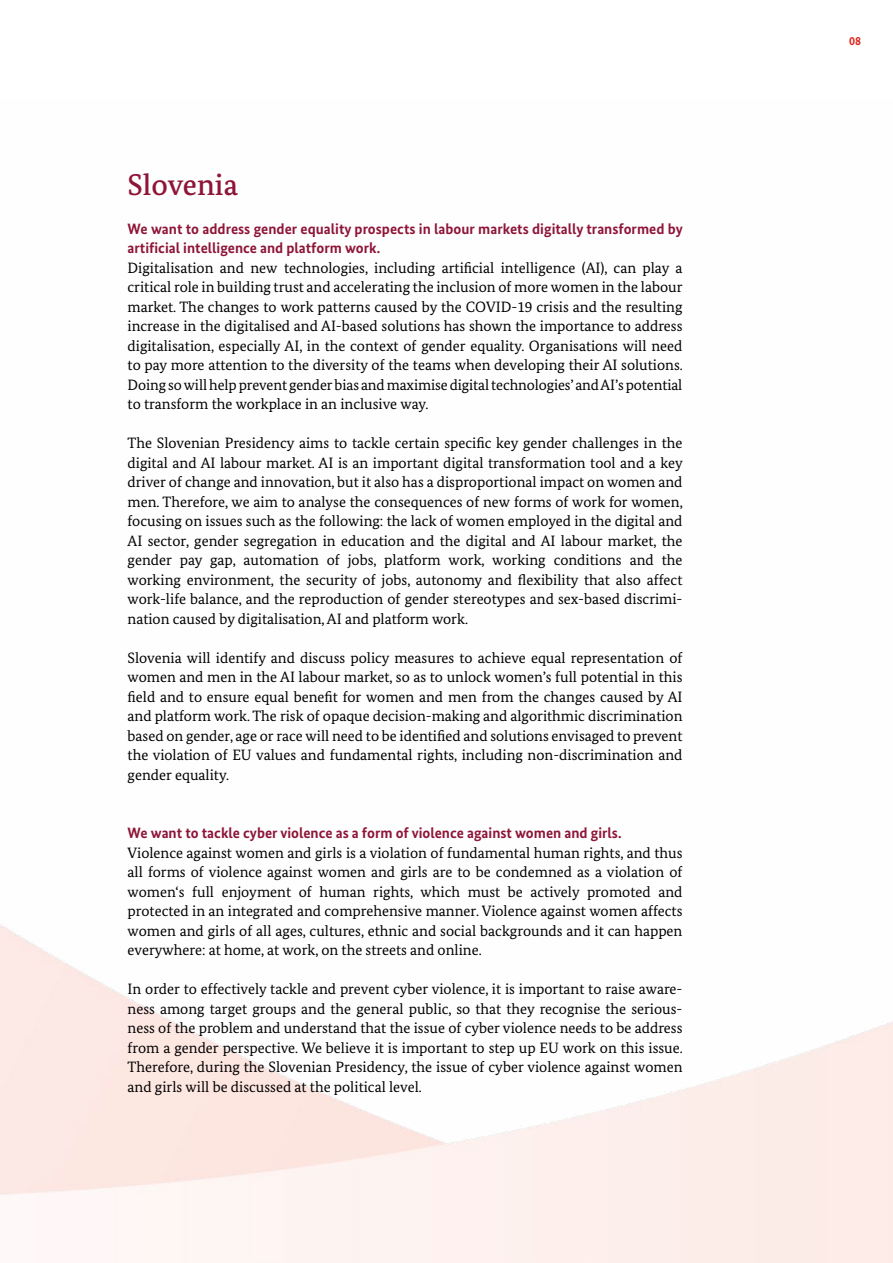
<style>
.page{position:relative;width:893px;height:1263px;background:#fff}
.page>*{position:absolute;margin:0;border:0;box-sizing:border-box;transform-origin:0 0}
.t1{font:500 30px "Bundes Serif";color:#8e1538}
.t2{font:15px/19.5px "Bundes Serif";color:#000;text-align:justify}
.t3{font:700 15px/19.5px "Bundes Sans";color:#8e1538}
.t4{font:700 12px "Bundes Sans";color:#e1261d}
</style>
<div class="page">
<h2 class="t1" style="left:128px;top:166px;width:112px">Slovenia</h2>
<h3 class="t3" style="left:128px;top:219px;width:557px">We want to address gender equality prospects in labour markets digitally transformed by artificial intelligence and platform work.</h3>
<p class="t2" style="left:128px;top:258px;width:557px">Digitalisation and new technologies, including artificial intelligence (AI), can play a critical role in building trust and accelerating the inclusion of more women in the labour market. The changes to work patterns caused by the COVID-19 crisis and the resulting increase in the digitalised and AI-based solutions has shown the importance to address digitalisation, especially AI, in the context of gender equality. Organisations will need to pay more attention to the diversity of the teams when developing their AI solutions.<br>Doing so will help prevent gender bias and maximise digital technologies’ and AI’s potential to transform the workplace in an inclusive way.</p>
<p class="t2" style="left:128px;top:433px;width:557px;text-align:left">The Slovenian Presidency aims to tackle certain specific key gender challenges in the digital and AI labour market. AI is an important digital transformation tool and a key driver of change and innovation, but it also has a disproportional impact on women and men. Therefore, we aim to analyse the consequences of new forms of work for women, focusing on issues such as the following: the lack of women employed in the digital and AI sector, gender segregation in education and the digital and AI labour market, the gender pay gap, automation of jobs, platform work, working conditions and the working environment, the security of jobs, autonomy and flexibility that also affect work-life balance, and the reproduction of gender stereotypes and sex-based discrimi&shy;nation caused by digitalisation, AI and platform work.</p>
<p class="t2" style="left:128px;top:648px;width:556px">Slovenia will identify and discuss policy measures to achieve equal representation of women and men in the AI labour market, so as to unlock women’s full potential in this field and to ensure equal benefit for women and men from the changes caused by AI and platform work. The risk of opaque decision-making and algorithmic discrimination based on gender, age or race will need to be identified and solutions envisaged to prevent the violation of EU values and fundamental rights, including non-discrimination and gender equality.</p>
<h3 class="t3" style="left:128px;top:823px;width:495px">We want to tackle cyber violence as a form of violence against women and girls.</h3>
<p class="t2" style="left:128px;top:843px;width:556px">Violence against women and girls is a violation of fundamental human rights, and thus all forms of violence against women and girls are to be condemned as a violation of women‘s full enjoyment of human rights, which must be actively promoted and protected in an integrated and comprehensive manner. Violence against women affects women and girls of all ages, cultures, ethnic and social backgrounds and it can happen everywhere: at home, at work, on the streets and online.</p>
<p class="t2" style="left:128px;top:979px;width:557px;text-align:left">In order to effectively tackle and prevent cyber violence, it is important to raise aware&shy;ness among target groups and the general public, so that they recognise the serious&shy;ness of the problem and understand that the issue of cyber violence needs to be address from a gender perspective. We believe it is important to step up EU work on this issue.<br>Therefore, during the Slovenian Presidency, the issue of cyber violence against women and girls will be discussed at the political level.</p>
<p class="t4" style="left:849px;top:34px;width:13px">08</p>
</div>
